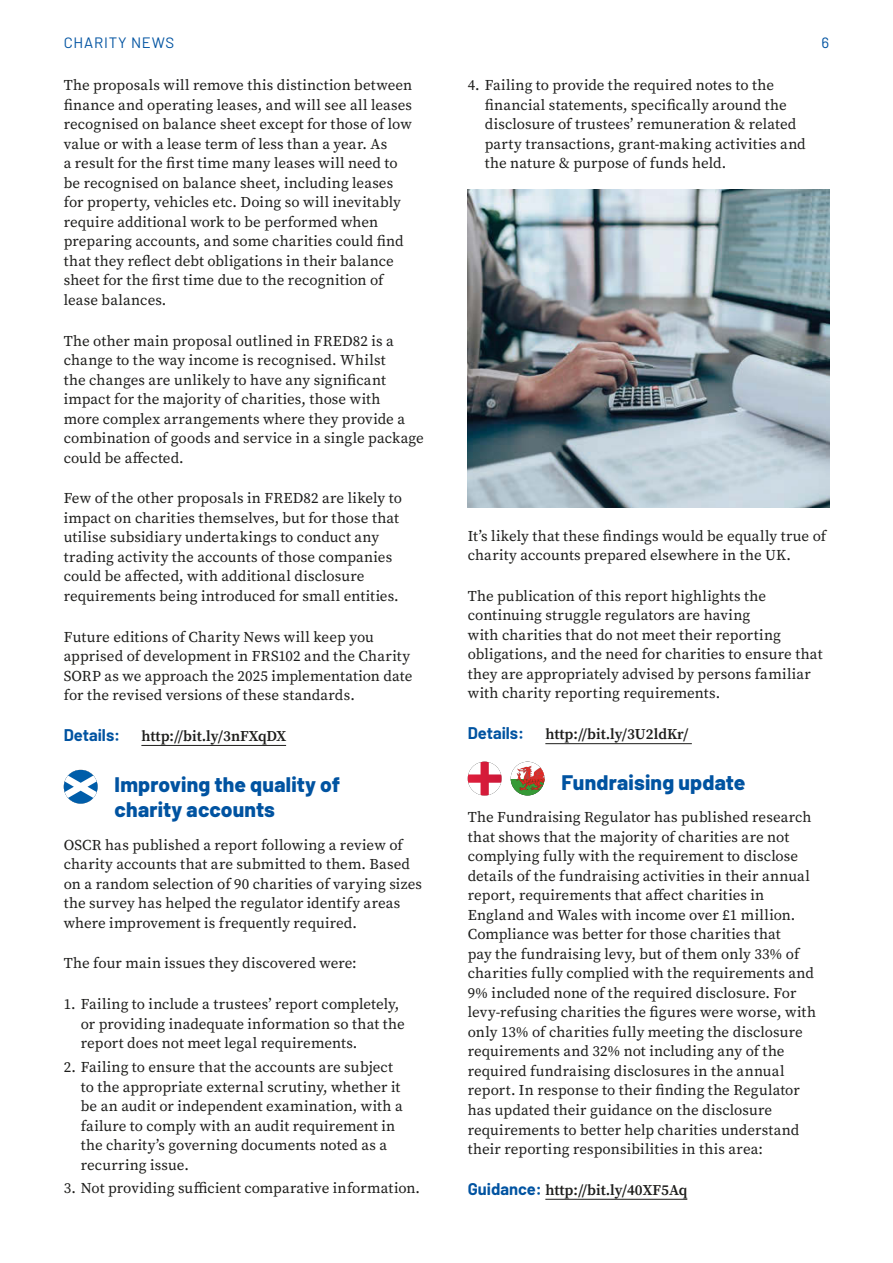
<style>
.page{position:relative;width:893px;height:1263px;background:#fff}
.page>*{position:absolute;margin:0;border:0;box-sizing:border-box;transform-origin:0 0}
.t1{font:800 21px/25.5px "Barlow";letter-spacing:.01em;color:#0053a1}
.t2{font:700 16.5px "Barlow";color:#0053a1}
.t3{font:15px/19.5px "Source Serif Pro";letter-spacing:.005em;color:#1d1d1b}
.t4{font:600 15px "Source Serif Pro";color:#1d1d1b}
.t5{font:15px "Barlow";letter-spacing:.05em;color:#0053a1}
.s1{font-family:"Barlow";font-weight:700;font-size:16.5px;color:#0053a1}
</style>
<div class="page">
<hr style="left:141px;top:745px;width:145px;height:1px;background:#1d1d1b">
<svg style="left:64px;top:770px;width:34px;height:34px"></svg>
<hr style="left:545px;top:743px;width:147px;height:1px;background:#1d1d1b">
<hr style="left:545px;top:1199px;width:142px;height:1px;background:#1d1d1b">
<svg style="left:468px;top:762px;width:34px;height:33px"></svg>
<svg style="left:511px;top:779px;width:28px;height:16px"></svg>
<svg style="left:516px;top:766px;width:28px;height:25px"></svg>
<img style="left:468px;top:190px;width:361px;height:317px">
<p class="t5" style="left:64px;top:32px;width:112px">CHARITY NEWS</p>
<p class="t5" style="left:821px;top:32px;width:9px">6</p>
<p class="t3" style="left:64px;top:76px;width:350px">The proposals will remove this distinction between finance and operating leases, and will see all leases recognised on balance sheet except for those of low value or with a lease term of less than a year. As<br>a result for the first time many leases will need to be recognised on balance sheet, including leases for property, vehicles etc. Doing so will inevitably require additional work to be performed when preparing accounts, and some charities could find that they reflect debt obligations in their balance sheet for the first time due to the recognition of lease balances.</p>
<p class="t3" style="left:64px;top:331px;width:362px">The other main proposal outlined in FRED82 is a change to the way income is recognised. Whilst<br>the changes are unlikely to have any significant impact for the majority of charities, those with<br>more complex arrangements where they provide a combination of goods and service in a single package could be affected.</p>
<p class="t3" style="left:64px;top:489px;width:340px">Few of the other proposals in FRED82 are likely to impact on charities themselves, but for those that utilise subsidiary undertakings to conduct any trading activity the accounts of those companies could be affected, with additional disclosure requirements being introduced for small entities.</p>
<p class="t3" style="left:64px;top:627px;width:350px">Future editions of Charity News will keep you apprised of development in FRS102 and the Charity SORP as we approach the 2025 implementation date for the revised versions of these standards.</p>
<p class="t2" style="left:64px;top:723px;width:58px">Details:</p>
<p class="t4" style="left:141px;top:726px;width:146px">http://bit.ly/3nFXqDX</p>
<h1 class="t1" style="left:115px;top:770px;width:227px">Improving the quality of charity accounts</h1>
<p class="t3" style="left:64px;top:835px;width:360px">OSCR has published a report following a review of charity accounts that are submitted to them. Based on a random selection of 90 charities of varying sizes the survey has helped the regulator identify areas where improvement is frequently required.</p>
<p class="t3" style="left:64px;top:954px;width:294px">The four main issues they discovered were:</p>
<p class="t3" style="left:81px;top:994px;width:325px;text-indent:-17px">1. Failing to include a trustees’ report completely, or providing inadequate information so that the report does not meet legal requirements.</p>
<p class="t3" style="left:81px;top:1057px;width:323px;text-indent:-17px">2. Failing to ensure that the accounts are subject to the appropriate external scrutiny, whether it be an audit or independent examination, with a failure to comply with an audit requirement in the charity’s governing documents noted as a recurring issue.</p>
<p class="t3" style="left:64px;top:1178px;width:358px">3. Not providing sufficient comparative information.</p>
<p class="t3" style="left:485px;top:76px;width:323px;text-indent:-17px">4. Failing to provide the required notes to the financial statements, specifically around the disclosure of trustees’ remuneration &amp; related party transactions, grant-making activities and the nature &amp; purpose of funds held.</p>
<p class="t3" style="left:468px;top:526px;width:360px">It’s likely that these findings would be equally true of charity accounts prepared elsewhere in the UK.</p>
<p class="t3" style="left:468px;top:586px;width:356px">The publication of this report highlights the continuing struggle regulators are having<br>with charities that do not meet their reporting obligations, and the need for charities to ensure that they are appropriately advised by persons familiar with charity reporting requirements.</p>
<p class="t2" style="left:468px;top:721px;width:58px">Details:</p>
<p class="t4" style="left:545px;top:724px;width:145px">http://bit.ly/3U2ldKr/</p>
<h1 class="t1" style="left:561px;top:768px;width:185px">Fundraising update</h1>
<p class="t3" style="left:468px;top:808px;width:350px">The Fundraising Regulator has published research that shows that the majority of charities are not complying fully with the requirement to disclose details of the fundraising activities in their annual report, requirements that affect charities in England and Wales with income over £1 million.<br>Compliance was better for those charities that<br>pay the fundraising levy, but of them only 33% of charities fully complied with the requirements and 9% included none of the required disclosure. For levy-refusing charities the figures were worse, with only 13% of charities fully meeting the disclosure requirements and 32% not including any of the required fundraising disclosures in the annual report. In response to their finding the Regulator has updated their guidance on the disclosure requirements to better help charities understand their reporting responsibilities in this area:</p>
<p class="t4" style="left:468px;top:1179px;width:221px"><span class="s1">Guidance:</span> http://bit.ly/40XF5Aq</p>
</div>
